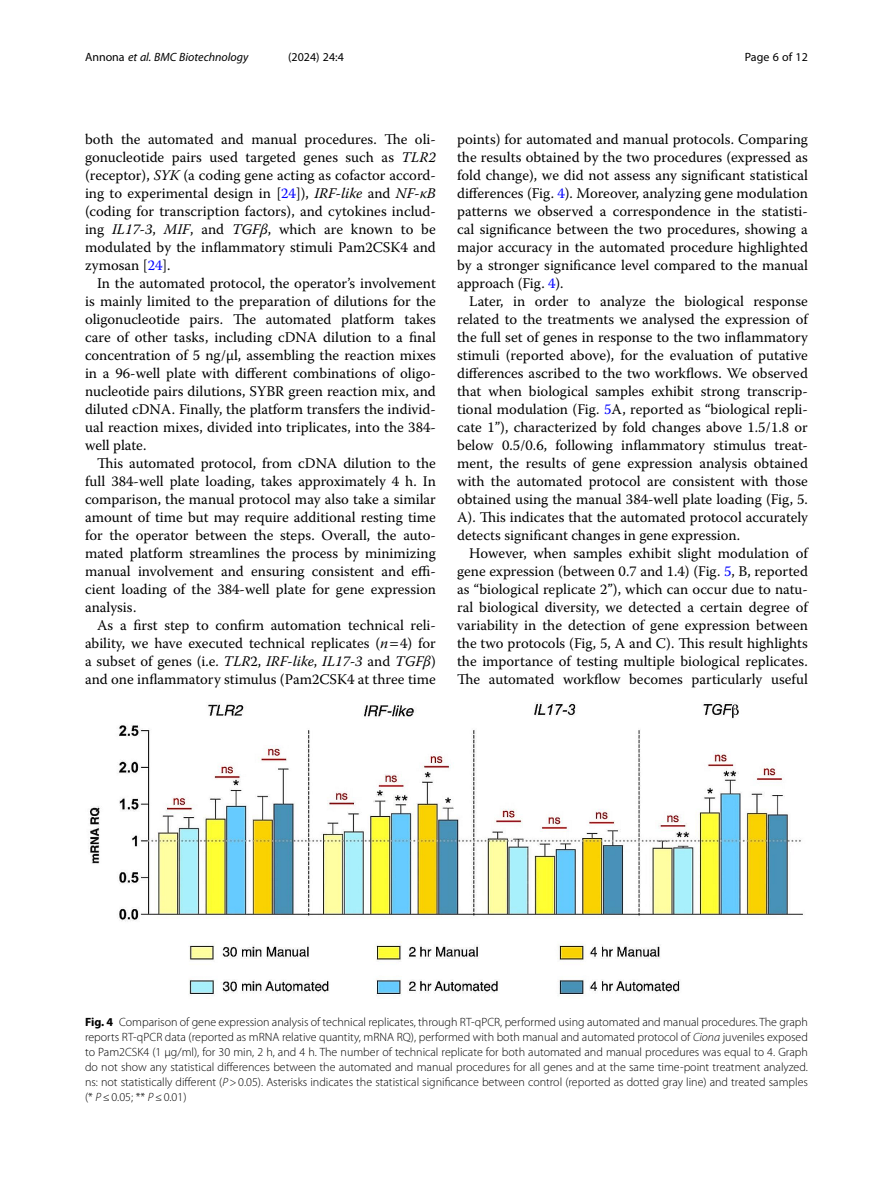
<style>
.page{position:relative;width:893px;height:1191px;background:#fff}
.page>*{position:absolute;margin:0;border:0;box-sizing:border-box;transform-origin:0 0}
.Body_Text_Indent{font:14.7px/18px "Warnock Pro";color:#000;text-align:justify}
.Body_Text{font:14.7px/18px "Warnock Pro";color:#000;text-align:justify}
.Figure_Caption{font:300 12px/15px "Myriad Pro";color:#000;text-align:justify}
.t1{font:italic 12px "Myriad Pro";color:#000}
.t2{font:12px "Myriad Pro";color:#000}
.s1{font-style:normal}
.s2{font-style:italic}
.s3{color:#00f}
.s4{font-weight:700}
</style>
<div class="page">
<img style="left:90px;top:702px;width:713px;height:294px">
<p class="t1" style="left:85px;top:50px;width:165px"><span class="s1">Annona</span> et al. BMC Biotechnology</p>
<p class="t2" style="left:288px;top:50px;width:57px">(2024) 24:4</p>
<p class="t2" style="left:745px;top:50px;width:65px">Page 6 of 12</p>
<p class="Body_Text" style="left:85px;top:130px;width:352px">both the automated and manual procedures. The oli&shy;gonucleotide pairs used targeted genes such as <span class="s2">TLR2 </span>(receptor), <span class="s2">SYK</span> (a coding gene acting as cofactor accord&shy;ing to experimental design in [<span class="s3">24</span>]), <span class="s2">IRF-like</span> and <span class="s2">NF-κB </span>(coding for transcription factors), and cytokines includ&shy;ing <span class="s2">IL17-3</span>, <span class="s2">MIF</span>, and <span class="s2">TGFβ</span>, which are known to be modulated by the inflammatory stimuli Pam2CSK4 and zymosan [<span class="s3">24</span>].</p>
<p class="Body_Text_Indent" style="left:85px;top:274px;width:352px;text-indent:12px">In the automated protocol, the operator’s involvement is mainly limited to the preparation of dilutions for the oligonucleotide pairs. The automated platform takes care of other tasks, including cDNA dilution to a final concentration of 5 ng/μl, assembling the reaction mixes in a 96-well plate with different combinations of oligo&shy;nucleotide pairs dilutions, SYBR green reaction mix, and diluted cDNA. Finally, the platform transfers the individ&shy;ual reaction mixes, divided into triplicates, into the 384- well plate.</p>
<p class="Body_Text_Indent" style="left:85px;top:454px;width:352px;text-indent:12px">This automated protocol, from cDNA dilution to the full 384-well plate loading, takes approximately 4 h. In comparison, the manual protocol may also take a similar amount of time but may require additional resting time for the operator between the steps. Overall, the auto&shy;mated platform streamlines the process by minimizing manual involvement and ensuring consistent and effi&shy;cient loading of the 384-well plate for gene expression analysis.</p>
<p class="Body_Text_Indent" style="left:85px;top:616px;width:352px;text-indent:12px">As a first step to confirm automation technical reli&shy;ability, we have executed technical replicates (<span class="s2">n</span> 4) for a subset of genes (i.e. <span class="s2">TLR</span>2, <span class="s2">IRF-like</span>, <span class="s2">IL17-3</span> and <span class="s2">TGFβ</span>) and one inflammatory stimulus (Pam2CSK4 at three time</p>
<p class="Body_Text_Indent" style="left:457px;top:130px;width:352px">points) for automated and manual protocols. Comparing the results obtained by the two procedures (expressed as fold change), we did not assess any significant statistical differences (Fig. <span class="s3">4</span>). Moreover, analyzing gene modulation patterns we observed a correspondence in the statisti&shy;cal significance between the two procedures, showing a major accuracy in the automated procedure highlighted by a stronger significance level compared to the manual approach (Fig. <span class="s3">4</span>).</p>
<p class="Body_Text_Indent" style="left:457px;top:292px;width:352px;text-indent:12px">Later, in order to analyze the biological response related to the treatments we analysed the expression of the full set of genes in response to the two inflammatory stimuli (reported above), for the evaluation of putative differences ascribed to the two workflows. We observed that when biological samples exhibit strong transcrip&shy;tional modulation (Fig. <span class="s3">5</span>A, reported as “biological repli&shy;cate 1”), characterized by fold changes above 1.5/1.8 or below 0.5/0.6, following inflammatory stimulus treat&shy;ment, the results of gene expression analysis obtained with the automated protocol are consistent with those obtained using the manual 384-well plate loading (Fig, 5.<br>A). This indicates that the automated protocol accurately detects significant changes in gene expression.</p>
<p class="Body_Text_Indent" style="left:457px;top:544px;width:352px;text-indent:12px">However, when samples exhibit slight modulation of gene expression (between 0.7 and 1.4) (Fig. <span class="s3">5</span>, B, reported as “biological replicate 2”), which can occur due to natu&shy;ral biological diversity, we detected a certain degree of variability in the detection of gene expression between the two protocols (Fig, 5, A and C). This result highlights the importance of testing multiple biological replicates.<br>The automated workflow becomes particularly useful</p>
<p class="Figure_Caption" style="left:85px;top:1014px;width:724px"><span class="s4">Fig. 4</span> Comparison of gene expression analysis of technical replicates, through RT-qPCR, performed using automated and manual procedures. The graph reports RT-qPCR data (reported as mRNA relative quantity, mRNA RQ), performed with both manual and automated protocol of <span class="s2">Ciona</span> juveniles exposed to Pam2CSK4 (1 μg/ml), for 30 min, 2 h, and 4 h. The number of technical replicate for both automated and manual procedures was equal to 4. Graph do not show any statistical differences between the automated and manual procedures for all genes and at the same time-point treatment analyzed. ns: not statistically different (<span class="s2">P</span>&gt;0.05). Asterisks indicates the statistical significance between control (reported as dotted gray line) and treated samples (* <span class="s2">P</span>≤0.05; ** <span class="s2">P</span>≤0.01)</p>
</div>
